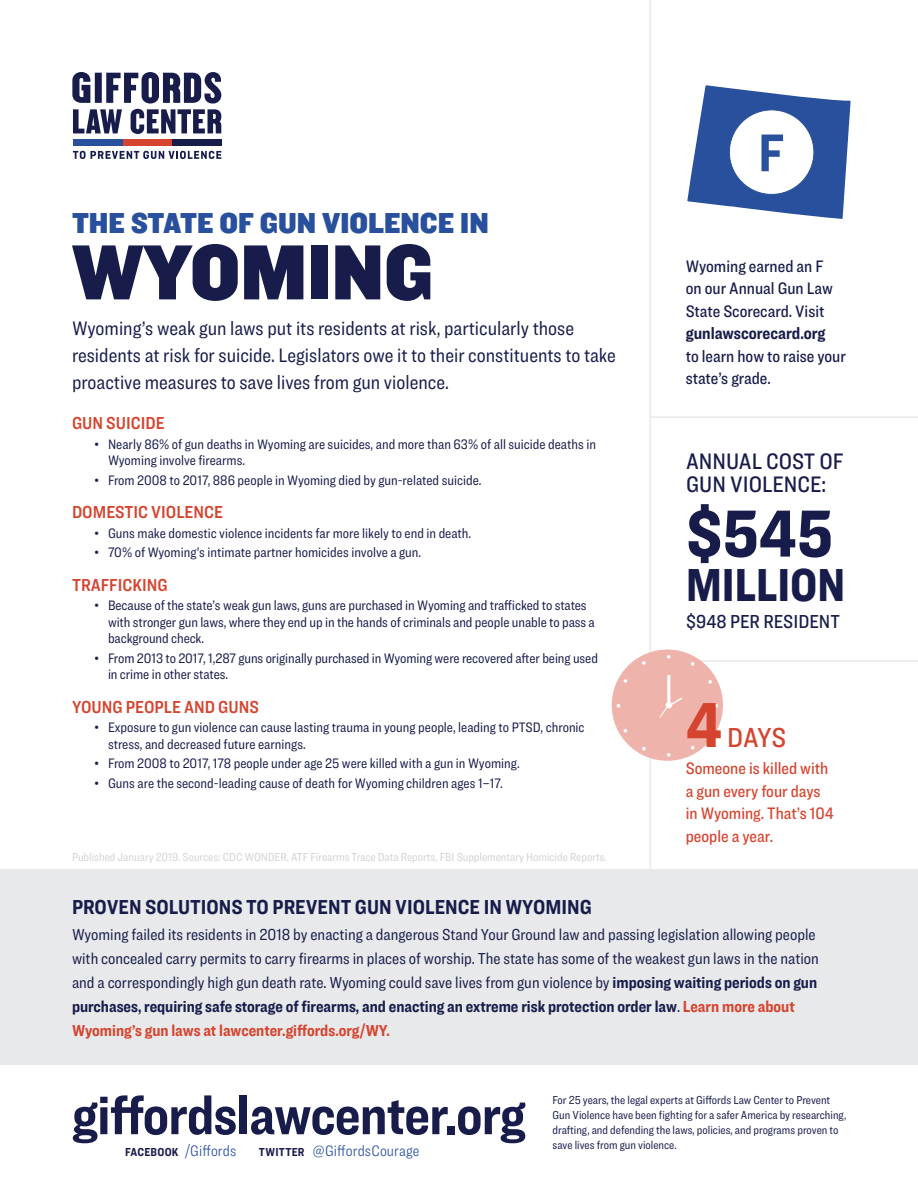
<style>
.page{position:relative;width:918px;height:1188px;background:#fff}
.page>*{position:absolute;margin:0;border:0;box-sizing:border-box;transform-origin:0 0}
.State_Name_Header{font:81px "Knockout 71 Full Middlewt";color:#171c4b}
.t1{font:900 69px "Ringside Condensed";color:#171c4b}
.t2{font:900 66px "Ringside Condensed";color:#d5442f}
.t3{font:700 56.1px "Ringside Condensed";letter-spacing:-.01em;color:#171c4b}
.t4{font:700 55.2px "Ringside Condensed";color:#28509c}
.t5{font:900 48px "Ringside Condensed";color:#171c4b;scale:.96 1}
.State_of_Gun_Violenc{font:30px "Knockout 71 Full Middlewt";color:#28509c}
.t6{font:500 28.5px "Ringside Condensed";color:#d5442f}
.t7{font:500 23.25px/23.7px "Ringside Condensed";color:#171c4b}
.Solutions_Header{font:700 21px "Ringside Condensed";color:#171c4b}
.Intro_Paragraph{font:20.25px/27px "Ringside Condensed";color:#171c4b}
.t8{font:500 19.5px "Ringside Condensed";color:#171c4b}
.Subheaders{font:18px "Ringside Condensed Semi";color:#d5442f}
.Intro_Paragraph-2{font:500 17.25px/22.5px "Ringside Condensed";color:#171c4b}
.t9{font:500 17.25px/22.5px "Ringside Condensed";color:#d5442f}
.Solutions_Paragraph{font:16.5px/24px "Ringside Condensed";color:#171c4b}
.t10{font:300 15.75px "Ringside Condensed";color:#28509c}
.t11{font:14.25px/16.5px "Ringside Condensed";color:#171c4b}
.t12{font:12px/15px "Ringside Condensed";color:#171c4b}
.Source_Line{font:12px "Ringside Condensed";color:#d1d3d4}
.s1{font-weight:700}
.s2{font-weight:700;color:#d5442f}
.s3{font-weight:700;font-size:12px;color:#171c4b}
</style>
<div class="page">
<hr style="left:650px;top:0;width:1px;height:1033px;background:#e8e9ea">
<hr style="left:651px;top:660px;width:267px;height:2px;background:#e8e9ea">
<hr style="left:650px;top:416px;width:268px;height:2px;background:#e8e9ea">
<svg style="left:73px;top:151px;width:148px;height:8px"></svg>
<div style="left:122px;top:139px;width:50px;height:7px;background:#d5442f"></div>
<div style="left:172px;top:139px;width:49px;height:7px;background:#171c4b"></div>
<div style="left:73px;top:139px;width:49px;height:7px;background:#28509c"></div>
<svg style="left:72px;top:72px;width:149px;height:62px"></svg>
<div style="left:0;top:869px;width:918px;height:196px;background:#e8e9ea"></div>
<div style="left:612px;top:650px;width:111px;height:111px;background:#eeb4ac;border-radius:50%"></div>
<svg style="left:667px;top:655px;width:4px;height:4px"></svg>
<svg style="left:691px;top:662px;width:3px;height:4px"></svg>
<svg style="left:708px;top:680px;width:4px;height:4px"></svg>
<svg style="left:714px;top:704px;width:4px;height:4px"></svg>
<svg style="left:642px;top:661px;width:4px;height:4px"></svg>
<svg style="left:624px;top:679px;width:3px;height:4px"></svg>
<svg style="left:617px;top:704px;width:3px;height:4px"></svg>
<svg style="left:624px;top:729px;width:3px;height:4px"></svg>
<svg style="left:642px;top:747px;width:4px;height:3px"></svg>
<svg style="left:667px;top:753px;width:4px;height:4px"></svg>
<svg style="left:708px;top:728px;width:4px;height:4px"></svg>
<hr style="left:667px;top:675px;width:3px;height:31px;background:#fff">
<svg style="left:659px;top:696px;width:23px;height:22px"></svg>
<svg style="left:687px;top:85px;width:164px;height:134px"></svg>
<div style="left:729px;top:110px;width:85px;height:84px;background:#fff;border-radius:50%"></div>
<p class="State_of_Gun_Violenc" style="left:72px;top:203px;width:418px">THE STATE OF GUN VIOLENCE IN</p>
<p class="State_Name_Header" style="left:72px;top:218px;width:363px">WYOMING</p>
<p class="Intro_Paragraph" style="left:72px;top:315px;width:546px">Wyoming’s weak gun laws put its residents at risk, particularly those residents at risk for suicide. Legislators owe it to their constituents to take proactive measures to save lives from gun violence.</p>
<p class="Subheaders" style="left:72px;top:410px;width:94px">GUN SUICIDE</p>
<p class="t11" style="left:108px;top:435px;width:490px;text-indent:-14px">• Nearly 86% of gun deaths in Wyoming are suicides, and more than 63% of all suicide deaths in<br>Wyoming involve firearms.</p>
<p class="t11" style="left:94px;top:471px;width:389px">• From 2008 to 2017, 886 people in Wyoming died by gun-related suicide.</p>
<p class="Subheaders" style="left:72px;top:499px;width:153px">DOMESTIC VIOLENCE</p>
<p class="t11" style="left:94px;top:524px;width:378px">• Guns make domestic violence incidents far more likely to end in death.</p>
<p class="t11" style="left:94px;top:544px;width:328px">• 70% of Wyoming’s intimate partner homicides involve a gun.</p>
<p class="Subheaders" style="left:72px;top:572px;width:97px">TRAFFICKING</p>
<p class="t11" style="left:108px;top:597px;width:488px;text-indent:-14px">• Because of the state’s weak gun laws, guns are purchased in Wyoming and trafficked to states with stronger gun laws, where they end up in the hands of criminals and people unable to pass a background check.</p>
<p class="t11" style="left:108px;top:649px;width:492px;text-indent:-14px">• From 2013 to 2017, 1,287 guns originally purchased in Wyoming were recovered after being used in crime in other states.</p>
<p class="Subheaders" style="left:72px;top:694px;width:188px">YOUNG PEOPLE AND GUNS</p>
<p class="t11" style="left:108px;top:719px;width:478px;text-indent:-14px">• Exposure to gun violence can cause lasting trauma in young people, leading to PTSD, chronic stress, and decreased future earnings.</p>
<p class="t11" style="left:94px;top:755px;width:427px">• From 2008 to 2017, 178 people under age 25 were killed with a gun in Wyoming.</p>
<p class="t11" style="left:94px;top:775px;width:410px">• Guns are the second-leading cause of death for Wyoming children ages 1–17.</p>
<p class="Source_Line" style="left:72px;top:849px;width:536px">Published January 2019. Sources: CDC WONDER, ATF Firearms Trace Data Reports, FBI Supplementary Homicide Reports.</p>
<p class="t4" style="left:758px;top:114px;width:28px">F</p>
<p class="Intro_Paragraph-2" style="left:686px;top:255px;width:162px">Wyoming earned an F<br>on our Annual Gun Law<br>State Scorecard. Visit <span class="s1">gunlawscorecard.org<br></span>to learn how to raise your state’s grade.</p>
<p class="t7" style="left:686px;top:449px;width:159px">ANNUAL COST OF<br>GUN VIOLENCE:</p>
<p class="t1" style="left:686px;top:484px;width:148px">$545</p>
<p class="t5" style="left:686px;top:551px;width:167px">MILLION</p>
<p class="t8" style="left:686px;top:608px;width:155px">$948 PER RESIDENT</p>
<p class="t2" style="left:686px;top:677px;width:38px">4</p>
<p class="t6" style="left:727px;top:718px;width:61px">DAYS</p>
<p class="t9" style="left:686px;top:757px;width:150px">Someone is killed with a gun every four days in Wyoming. That’s 104 people a year.</p>
<p class="Solutions_Header" style="left:72px;top:892px;width:521px">PROVEN SOLUTIONS TO PREVENT GUN VIOLENCE IN WYOMING</p>
<p class="Solutions_Paragraph" style="left:72px;top:922px;width:748px">Wyoming failed its residents in 2018 by enacting a dangerous Stand Your Ground law and passing legislation allowing people with concealed carry permits to carry firearms in places of worship. The state has some of the weakest gun laws in the nation and a correspondingly high gun death rate. Wyoming could save lives from gun violence by <span class="s1">imposing waiting periods on gun purchases, requiring safe storage of firearms, and enacting an extreme risk protection order law</span>. <span class="s2">Learn more about Wyoming’s gun laws at lawcenter.giffords.org/WY.</span></p>
<h3 class="t3" style="left:72px;top:1076px;width:455px">giffordslawcenter.org</h3>
<p class="t10" style="left:125px;top:1141px;width:113px"><span class="s3">FACEBOOK</span> /Giffords</p>
<p class="t10" style="left:259px;top:1141px;width:162px"><span class="s3">TWITTER</span> @GiffordsCourage</p>
<p class="t12" style="left:553px;top:1092px;width:295px">For 25 years, the legal experts at Giffords Law Center to Prevent Gun Violence have been fighting for a safer America by researching, drafting, and defending the laws, policies, and programs proven to save lives from gun violence.</p>
</div>
